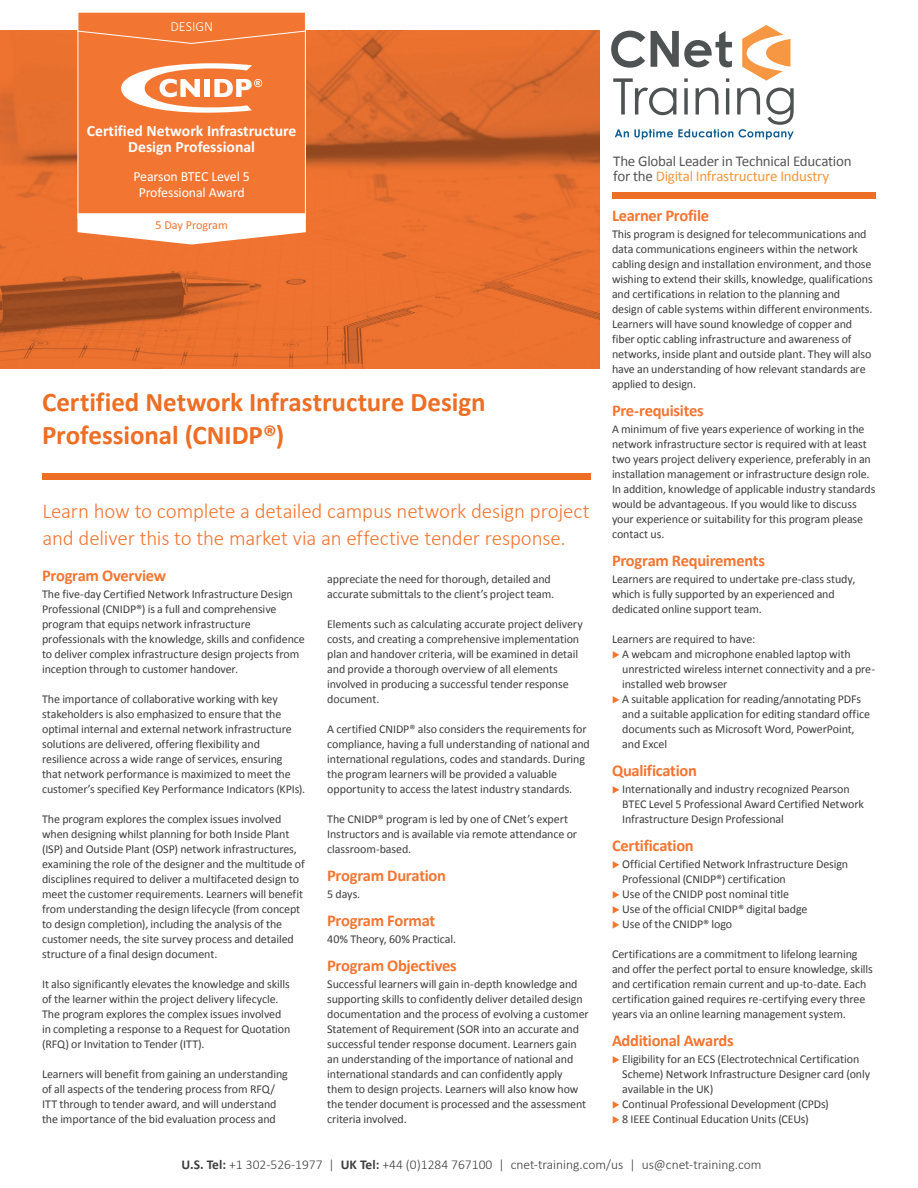
<style>
.page{position:relative;width:918px;height:1188px;background:#fff}
.page>*{position:absolute;margin:0;border:0;box-sizing:border-box;transform-origin:0 0}
.CNet_Light_header{font:700 27px/33px "Calibri";letter-spacing:-.005em;color:#ed6e25}
.CNet_Light_header-2{font:300 21px/27px "Calibri";letter-spacing:-.01em;color:#f37531}
.CNet_Blue_Sub_Head{font:700 16.5px "Calibri";letter-spacing:-.02em;color:#f37531}
.t1{font:700 15.75px/15.8px "Calibri";color:#fff;text-align:center}
.CNet_Light_header-3{font:15px/15px "Calibri";letter-spacing:-.015em;color:#575757}
.t2{font:13.95px/15.8px "Calibri";letter-spacing:-.01em;color:#fff;text-align:center}
.t3{font:300 13.95px "Calibri";color:#fff}
.t4{font:300 13.5px "Calibri";color:#3e3e3f}
.t5{font:12.15px "Calibri";color:#f37532}
.CNet_Body_Copy{font:12px/15px "Calibri";letter-spacing:-.01em;color:#3e3e3f}
.s1{color:#f4973a}
.s2{color:#f37531}
.s3{font-weight:700}
</style>
<div class="page">
<div style="left:612px;top:192px;width:263px;height:6px;background:#ed6e25"></div>
<div style="left:42px;top:473px;width:549px;height:7px;background:#ed6e25"></div>
<img style="left:0;top:31px;width:599px;height:337px">
<div style="left:78px;top:12px;width:227px;height:206px;background:#f37532"></div>
<svg style="left:77px;top:12px;width:229px;height:32px"></svg>
<svg style="left:77px;top:213px;width:229px;height:32px"></svg>
<svg style="left:121px;top:63px;width:141px;height:50px"></svg>
<svg style="left:611px;top:25px;width:183px;height:114px"></svg>
<p class="t3" style="left:170px;top:18px;width:44px">DESIGN</p>
<p class="t1" style="left:87px;top:122px;width:211px">Certified Network Infrastructure<br>Design Professional</p>
<p class="t2" style="left:134px;top:168px;width:118px">Pearson BTEC Level 5<br>Professional Award</p>
<p class="t5" style="left:155px;top:217px;width:74px">5 Day Program</p>
<p class="CNet_Light_header" style="left:42px;top:385px;width:445px">Certified Network Infrastructure Design<br>Professional (CNIDP®)</p>
<p class="CNet_Light_header-2" style="left:43px;top:497px;width:549px">Learn how to complete a detailed campus network design project and deliver this to the market via an effective tender response.</p>
<p class="CNet_Body_Copy" style="left:327px;top:571px;width:229px">appreciate the need for thorough, detailed and accurate submittals to the client’s project team.</p>
<p class="CNet_Body_Copy" style="left:327px;top:616px;width:257px">Elements such as calculating accurate project delivery costs, and creating a comprehensive implementation plan and handover criteria, will be examined in detail and provide a thorough overview of all elements involved in producing a successful tender response document.</p>
<p class="CNet_Body_Copy" style="left:327px;top:721px;width:264px">A certified CNIDP® also considers the requirements for compliance, having a full understanding of national and international regulations, codes and standards. During the program learners will be provided a valuable opportunity to access the latest industry standards.</p>
<p class="CNet_Body_Copy" style="left:327px;top:811px;width:251px">The CNIDP® program is led by one of CNet’s expert<br>Instructors and is available via remote attendance or classroom-based.</p>
<p class="CNet_Blue_Sub_Head" style="left:327px;top:864px;width:120px">Program Duration</p>
<p class="CNet_Body_Copy" style="left:327px;top:886px;width:35px">5 days.</p>
<p class="CNet_Blue_Sub_Head" style="left:327px;top:909px;width:110px">Program Format</p>
<p class="CNet_Body_Copy" style="left:327px;top:931px;width:130px">40% Theory, 60% Practical.</p>
<p class="CNet_Blue_Sub_Head" style="left:327px;top:954px;width:131px">Program Objectives</p>
<p class="CNet_Body_Copy" style="left:327px;top:976px;width:263px">Successful learners will gain in-depth knowledge and supporting skills to confidently deliver detailed design documentation and the process of evolving a customer Statement of Requirement (SOR into an accurate and successful tender response document. Learners gain an understanding of the importance of national and international standards and can confidently apply them to design projects. Learners will also know how the tender document is processed and the assessment criteria involved.</p>
<p class="CNet_Blue_Sub_Head" style="left:42px;top:564px;width:125px">Program Overview</p>
<p class="CNet_Body_Copy" style="left:42px;top:586px;width:264px">The five-day Certified Network Infrastructure Design Professional (CNIDP®) is a full and comprehensive program that equips network infrastructure professionals with the knowledge, skills and confidence to deliver complex infrastructure design projects from inception through to customer handover.</p>
<p class="CNet_Body_Copy" style="left:42px;top:691px;width:265px">The importance of collaborative working with key stakeholders is also emphasized to ensure that the optimal internal and external network infrastructure solutions are delivered, offering flexibility and resilience across a wide range of services, ensuring<br>that network performance is maximized to meet the customer’s specified Key Performance Indicators (KPIs).</p>
<p class="CNet_Body_Copy" style="left:42px;top:811px;width:264px">The program explores the complex issues involved when designing whilst planning for both Inside Plant (ISP) and Outside Plant (OSP) network infrastructures, examining the role of the designer and the multitude of disciplines required to deliver a multifaceted design to meet the customer requirements. Learners will benefit from understanding the design lifecycle (from concept to design completion), including the analysis of the customer needs, the site survey process and detailed structure of a final design document.</p>
<p class="CNet_Body_Copy" style="left:42px;top:976px;width:250px">It also significantly elevates the knowledge and skills of the learner within the project delivery lifecycle.<br>The program explores the complex issues involved in completing a response to a Request for Quotation (RFQ) or Invitation to Tender (ITT).</p>
<p class="CNet_Body_Copy" style="left:42px;top:1066px;width:247px">Learners will benefit from gaining an understanding of all aspects of the tendering process from RFQ/ ITT through to tender award, and will understand the importance of the bid evaluation process and</p>
<p class="CNet_Light_header-3" style="left:613px;top:153px;width:240px">The Global Leader in Technical Education for the <span class="s1">Digital Infrastructure Industry</span></p>
<p class="CNet_Blue_Sub_Head" style="left:612px;top:204px;width:99px">Learner Profile</p>
<p class="CNet_Body_Copy" style="left:612px;top:226px;width:262px">This program is designed for telecommunications and data communications engineers within the network cabling design and installation environment, and those wishing to extend their skills, knowledge, qualifications and certifications in relation to the planning and design of cable systems within different environments.<br>Learners will have sound knowledge of copper and fiber optic cabling infrastructure and awareness of networks, inside plant and outside plant. They will also have an understanding of how relevant standards are applied to design.</p>
<p class="CNet_Blue_Sub_Head" style="left:612px;top:399px;width:93px">Pre-requisites</p>
<p class="CNet_Body_Copy" style="left:612px;top:421px;width:265px">A minimum of five years experience of working in the network infrastructure sector is required with at least two years project delivery experience, preferably in an installation management or infrastructure design role.<br>In addition, knowledge of applicable industry standards would be advantageous. If you would like to discuss your experience or suitability for this program please contact us.</p>
<p class="CNet_Blue_Sub_Head" style="left:612px;top:549px;width:155px">Program Requirements</p>
<p class="CNet_Body_Copy" style="left:612px;top:571px;width:245px">Learners are required to undertake pre-class study, which is fully supported by an experienced and dedicated online support team.</p>
<p class="CNet_Body_Copy" style="left:612px;top:631px;width:145px">Learners are required to have:</p>
<p class="CNet_Body_Copy" style="left:622px;top:646px;width:254px;text-indent:-10px"><span class="s2">◆</span> A webcam and microphone enabled laptop with unrestricted wireless internet connectivity and a pre&shy;installed web browser</p>
<p class="CNet_Body_Copy" style="left:622px;top:691px;width:249px;text-indent:-10px"><span class="s2">◆</span> A suitable application for reading/annotating PDFs and a suitable application for editing standard office documents such as Microsoft Word, PowerPoint, and Excel</p>
<p class="CNet_Blue_Sub_Head" style="left:612px;top:759px;width:86px">Qualification</p>
<p class="CNet_Body_Copy" style="left:622px;top:781px;width:243px;text-indent:-10px"><span class="s2">◆</span> Internationally and industry recognized Pearson<br>BTEC Level 5 Professional Award Certified Network<br>Infrastructure Design Professional</p>
<p class="CNet_Blue_Sub_Head" style="left:612px;top:834px;width:83px">Certification</p>
<p class="CNet_Body_Copy" style="left:622px;top:856px;width:228px;text-indent:-10px"><span class="s2">◆</span> Official Certified Network Infrastructure Design<br>Professional (CNIDP®) certification</p>
<p class="CNet_Body_Copy" style="left:612px;top:886px;width:179px"><span class="s2">◆</span> Use of the CNIDP post nominal title</p>
<p class="CNet_Body_Copy" style="left:612px;top:901px;width:197px"><span class="s2">◆</span> Use of the official CNIDP® digital badge</p>
<p class="CNet_Body_Copy" style="left:612px;top:916px;width:122px"><span class="s2">◆</span> Use of the CNIDP® logo</p>
<p class="CNet_Body_Copy" style="left:612px;top:946px;width:262px">Certifications are a commitment to lifelong learning and offer the perfect portal to ensure knowledge, skills and certification remain current and up-to-date. Each certification gained requires re-certifying every three years via an online learning management system.</p>
<p class="CNet_Blue_Sub_Head" style="left:612px;top:1029px;width:123px">Additional Awards</p>
<p class="CNet_Body_Copy" style="left:622px;top:1051px;width:250px;text-indent:-10px"><span class="s2">◆</span> Eligibility for an ECS (Electrotechnical Certification<br>Scheme) Network Infrastructure Designer card (only available in the UK)</p>
<p class="CNet_Body_Copy" style="left:612px;top:1096px;width:218px"><span class="s2">◆</span> Continual Professional Development (CPDs)</p>
<p class="CNet_Body_Copy" style="left:612px;top:1111px;width:198px"><span class="s2">◆</span> 8 IEEE Continual Education Units (CEUs)</p>
<p class="t4" style="left:182px;top:1156px;width:582px"><span class="s3">U.S. Tel:</span> +1 302-526-1977 | <span class="s3">UK Tel:</span> +44 (0)1284 767100 | cnet-training.com/us | us@cnet-training.com</p>
</div>
